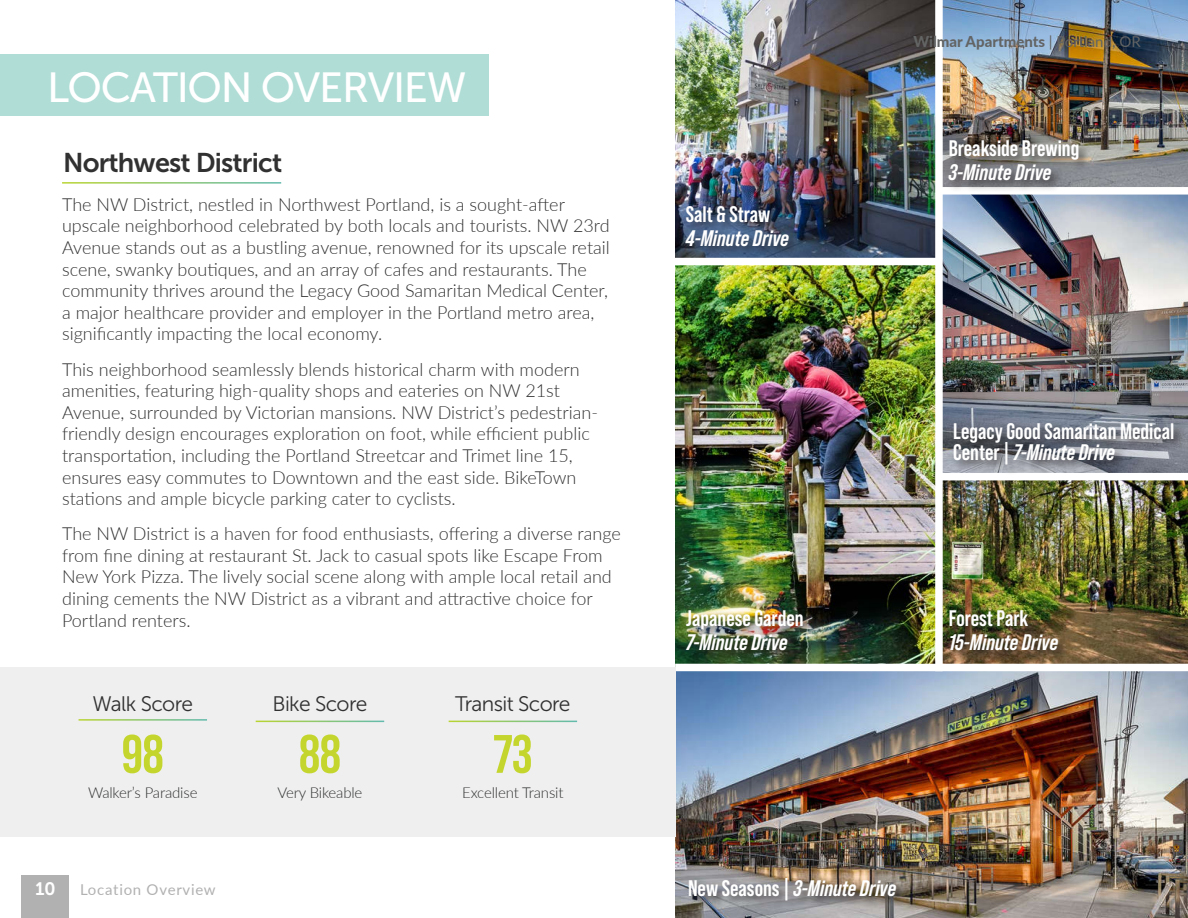
<style>
.page{position:relative;width:1188px;height:918px;background:#fff}
.page>*{position:absolute;margin:0;border:0;box-sizing:border-box;transform-origin:0 0}
.t1{font:700 54px "Bebas Neue Pro";color:#c4d62e}
.t2{font:42px "Museo Sans 500";letter-spacing:-.03em;color:#fff}
.t3{font:27px "Museo Sans 700";letter-spacing:-.03em;color:#323132}
.t4{font:700 22.5px/21px "Bebas Neue Pro";color:#fff}
.t5{font:italic 700 22.5px "Bebas Neue Pro";color:#fff}
.t6{font:21px "Museo Sans 300";letter-spacing:-.03em;color:#323132}
.t7{font:300 18px/21.6px "Lato";color:#323132}
.t8{font:18px "Museo 700";color:#fff}
.t9{font:300 15px "Lato";letter-spacing:-.01em;color:#303131}
.t10{font:800 15px "Lato";color:#636464}
.t11{font:15px "Lato";letter-spacing:.05em;color:#b1b1b1}
.s1{font-weight:400}
.s2{font-style:italic}
.s3{font-style:normal}
</style>
<div class="page">
<div style="left:0;top:54px;width:488px;height:61px;background:#b0ddd6"></div>
<img style="left:675px;top:0;width:260px;height:664px">
<img style="left:675px;top:671px;width:513px;height:247px">
<img style="left:943px;top:0;width:245px;height:664px">
<div style="left:942px;top:187px;width:246px;height:8px;background:#fff"></div>
<div style="left:938px;top:473px;width:250px;height:7px;background:#fff"></div>
<div style="left:660px;top:258px;width:279px;height:7px;background:#fff"></div>
<div style="left:686px;top:875px;width:223px;height:38px;background:#231f20;opacity:.75"></div>
<div style="left:683px;top:203px;width:118px;height:55px;background:#231f20;opacity:.75"></div>
<div style="left:947px;top:607px;width:124px;height:55px;background:#231f20;opacity:.75"></div>
<div style="left:684px;top:607px;width:131px;height:55px;background:#231f20;opacity:.75"></div>
<div style="left:951px;top:419px;width:235px;height:57px;background:#231f20;opacity:.75"></div>
<div style="left:945px;top:137px;width:146px;height:56px;background:#231f20;opacity:.75"></div>
<div style="left:0;top:667px;width:675px;height:170px;background:#efefef"></div>
<hr style="left:79px;top:719px;width:128px;height:2px;background:#fff">
<hr style="left:256px;top:721px;width:128px;height:1px;background:#fff">
<hr style="left:449px;top:721px;width:128px;height:1px;background:#fff">
<div style="left:22px;top:876px;width:47px;height:42px;background:#b1b1b1"></div>
<h2 class="t2" style="left:47px;top:64px;width:421px">LOCATION OVERVIEW</h2>
<p class="t10" style="left:913px;top:31px;width:229px">Wilmar Apartments <span class="s1">| Portland, OR</span></p>
<p class="t4" style="left:949px;top:138px;width:132px">Breakside Brewing</p>
<h3 class="t3" style="left:63px;top:148px;width:221px">Northwest District</h3>
<p class="t5" style="left:949px;top:159px;width:104px">3-Minute Drive</p>
<p class="t7" style="left:62px;top:193px;width:549px">The NW District, nestled in Northwest Portland, is a sought-after upscale neighborhood celebrated by both locals and tourists. NW 23rd Avenue stands out as a bustling avenue, renowned for its upscale retail scene, swanky boutiques, and an array of cafes and restaurants. The community thrives around the Legacy Good Samaritan Medical Center, a major healthcare provider and employer in the Portland metro area, significantly impacting the local economy.</p>
<p class="t7" style="left:62px;top:358px;width:537px">This neighborhood seamlessly blends historical charm with modern amenities, featuring high-quality shops and eateries on NW 21st Avenue, surrounded by Victorian mansions. NW District’s pedestrian&shy;friendly design encourages exploration on foot, while efficient public transportation, including the Portland Streetcar and Trimet line 15, ensures easy commutes to Downtown and the east side. BikeTown stations and ample bicycle parking cater to cyclists.</p>
<p class="t7" style="left:62px;top:522px;width:560px">The NW District is a haven for food enthusiasts, offering a diverse range from fine dining at restaurant St. Jack to casual spots like Escape From New York Pizza. The lively social scene along with ample local retail and dining cements the NW District as a vibrant and attractive choice for Portland renters.</p>
<p class="t4" style="left:686px;top:204px;width:86px">Salt &amp; Straw</p>
<p class="t5" style="left:686px;top:225px;width:105px">4-Minute Drive</p>
<p class="t4" style="left:953px;top:420px;width:222px">Legacy Good Samaritan Medical<br>Center | <span class="s2">7-Minute Drive</span></p>
<p class="t4" style="left:686px;top:608px;width:119px">Japanese Garden</p>
<p class="t5" style="left:686px;top:629px;width:103px">7-Minute Drive</p>
<p class="t4" style="left:949px;top:608px;width:81px">Forest Park</p>
<p class="t5" style="left:949px;top:629px;width:111px">15-Minute Drive</p>
<p class="t6" style="left:92px;top:693px;width:102px">Walk Score</p>
<h1 class="t1" style="left:122px;top:723px;width:44px">98</h1>
<p class="t9" style="left:88px;top:783px;width:111px">Walker’s Paradise</p>
<p class="t8" style="left:35px;top:879px;width:22px">10</p>
<p class="t11" style="left:80px;top:878px;width:137px">Location Overview</p>
<p class="t6" style="left:273px;top:693px;width:96px">Bike Score</p>
<h1 class="t1" style="left:299px;top:723px;width:44px">88</h1>
<p class="t9" style="left:277px;top:783px;width:87px">Very Bikeable</p>
<p class="t6" style="left:455px;top:693px;width:117px">Transit Score</p>
<h1 class="t1" style="left:493px;top:723px;width:40px">73</h1>
<p class="t9" style="left:462px;top:783px;width:103px">Excellent Transit</p>
<p class="t5" style="left:688px;top:875px;width:210px"><span class="s3">New Seasons |</span> 3-Minute Drive</p>
</div>
